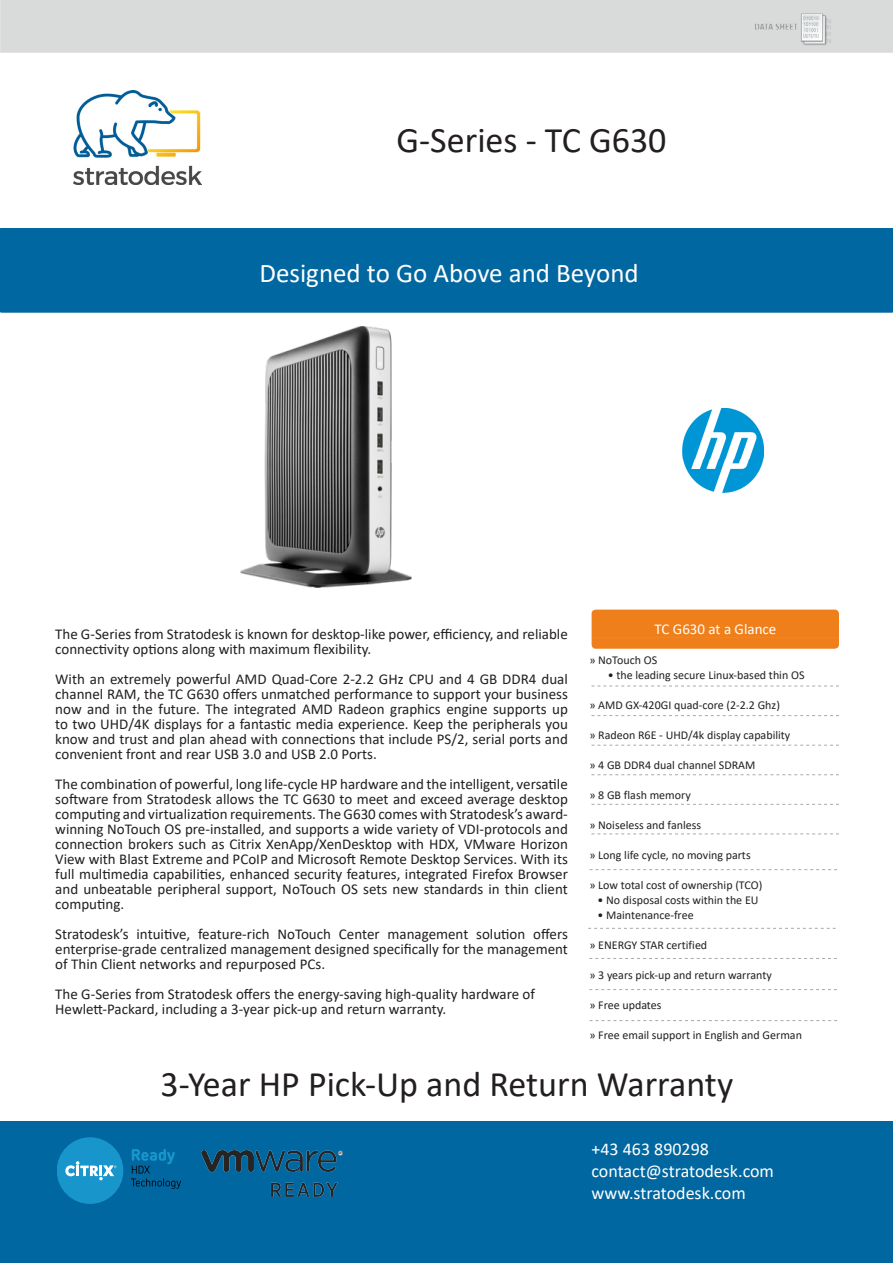
<style>
.page{position:relative;width:893px;height:1263px;background:#fff}
.page>*{position:absolute;margin:0;border:0;box-sizing:border-box;transform-origin:0 0}
.t1{font:36px "Calibri";color:#231f20}
.t2{font:27px "Calibri";color:#fff}
.t3{font:18px "Calibri";color:#fff}
.t4{font:15px/15px "Calibri";color:#231f20;text-align:justify}
.t5{font:15px "Calibri";color:#fff}
.t6{font:12px "Calibri";color:#231f20}
</style>
<div class="page">
<div style="left:1px;top:0;width:892px;height:53px;background:#d9dada"></div>
<img style="left:73px;top:90px;width:128px;height:95px">
<svg style="left:589px;top:989px;width:248px;height:1px"></svg>
<svg style="left:589px;top:958px;width:248px;height:1px"></svg>
<svg style="left:590px;top:1020px;width:247px;height:1px"></svg>
<div style="left:1px;top:1121px;width:892px;height:142px;background:#0067a0"></div>
<img style="left:201px;top:1150px;width:141px;height:46px">
<div style="left:57px;top:1137px;width:66px;height:67px;background:#1896cc;border-radius:50%"></div>
<svg style="left:65px;top:1161px;width:52px;height:19px"></svg>
<svg style="left:131px;top:1149px;width:50px;height:40px;background:#036599"></svg>
<div style="left:0;top:228px;width:893px;height:84px;background:#0067a0"></div>
<img style="left:240px;top:326px;width:172px;height:261px">
<img style="left:682px;top:408px;width:81px;height:85px">
<svg style="left:591px;top:804px;width:248px;height:1px"></svg>
<svg style="left:591px;top:774px;width:248px;height:1px"></svg>
<svg style="left:591px;top:745px;width:248px;height:1px"></svg>
<svg style="left:591px;top:715px;width:248px;height:1px"></svg>
<svg style="left:591px;top:686px;width:248px;height:1px"></svg>
<svg style="left:591px;top:833px;width:248px;height:1px"></svg>
<svg style="left:590px;top:869px;width:247px;height:1px"></svg>
<svg style="left:588px;top:928px;width:248px;height:1px"></svg>
<div style="left:591px;top:610px;width:248px;height:39px;background:#ef7f1a"></div>
<p class="t1" style="left:397px;top:115px;width:271px">G-Series - TC G630</p>
<p class="t2" style="left:259px;top:255px;width:381px">Designed to Go Above and Beyond</p>
<p class="t4" style="left:55px;top:626px;width:514px">The G-Series from Stratodesk is known for desktop-like power, efficiency, and reliable connectivity options along with maximum flexibility.</p>
<p class="t4" style="left:55px;top:671px;width:514px">With an extremely powerful AMD Quad-Core 2-2.2 GHz CPU and 4 GB DDR4 dual channel RAM, the TC G630 offers unmatched performance to support your business now and in the future. The integrated AMD Radeon graphics engine supports up to two UHD/4K displays for a fantastic media experience. Keep the peripherals you know and trust and plan ahead with connections that include PS/2, serial ports and convenient front and rear USB 3.0 and USB 2.0 Ports.</p>
<p class="t4" style="left:55px;top:776px;width:514px">The combination of powerful, long life-cycle HP hardware and the intelligent, versatile software from Stratodesk allows the TC G630 to meet and exceed average desktop computing and virtualization requirements. The G630 comes with Stratodesk’s award&shy;winning NoTouch OS pre-installed, and supports a wide variety of VDI-protocols and connection brokers such as Citrix XenApp/XenDesktop with HDX, VMware Horizon View with Blast Extreme and PCoIP and Microsoft Remote Desktop Services. With its full multimedia capabilities, enhanced security features, integrated Firefox Browser and unbeatable peripheral support, NoTouch OS sets new standards in thin client computing.</p>
<p class="t4" style="left:55px;top:926px;width:514px">Stratodesk’s intuitive, feature-rich NoTouch Center management solution offers enterprise-grade centralized management designed specifically for the management of Thin Client networks and repurposed PCs.</p>
<p class="t4" style="left:55px;top:986px;width:481px">The G-Series from Stratodesk offers the energy-saving high-quality hardware of</p>
<p class="t4" style="left:55px;top:1001px;width:393px">Hewlett-Packard, including a 3-year pick-up and return warranty.</p>
<p class="t5" style="left:654px;top:619px;width:123px">TC G630 at a Glance</p>
<p class="t6" style="left:589px;top:651px;width:69px">» NoTouch OS</p>
<p class="t6" style="left:608px;top:666px;width:198px">• the leading secure Linux-based thin OS</p>
<p class="t6" style="left:589px;top:696px;width:192px">» AMD GX-420GI quad-core (2-2.2 Ghz)</p>
<p class="t6" style="left:589px;top:726px;width:202px">» Radeon R6E - UHD/4k display capability</p>
<p class="t6" style="left:589px;top:756px;width:168px">» 4 GB DDR4 dual channel SDRAM</p>
<p class="t6" style="left:589px;top:786px;width:103px">» 8 GB flash memory</p>
<p class="t6" style="left:589px;top:816px;width:113px">» Noiseless and fanless</p>
<p class="t6" style="left:589px;top:846px;width:163px">» Long life cycle, no moving parts</p>
<p class="t6" style="left:589px;top:876px;width:175px">» Low total cost of ownership (TCO)</p>
<p class="t6" style="left:597px;top:891px;width:163px">• No disposal costs within the EU</p>
<p class="t6" style="left:597px;top:906px;width:98px">• Maintenance-free</p>
<p class="t6" style="left:589px;top:936px;width:119px">» ENERGY STAR certified</p>
<p class="t6" style="left:589px;top:966px;width:184px">» 3 years pick-up and return warranty</p>
<p class="t6" style="left:589px;top:996px;width:74px">» Free updates</p>
<p class="t6" style="left:589px;top:1026px;width:214px">» Free email support in English and German</p>
<p class="t1" style="left:161px;top:1059px;width:574px">3-Year HP Pick-Up and Return Warranty</p>
<p class="t3" style="left:591px;top:1137px;width:119px">+43 463 890298</p>
<p class="t3" style="left:591px;top:1158px;width:184px">contact@stratodesk.com</p>
<p class="t3" style="left:591px;top:1180px;width:156px">www.stratodesk.com</p>
</div>
